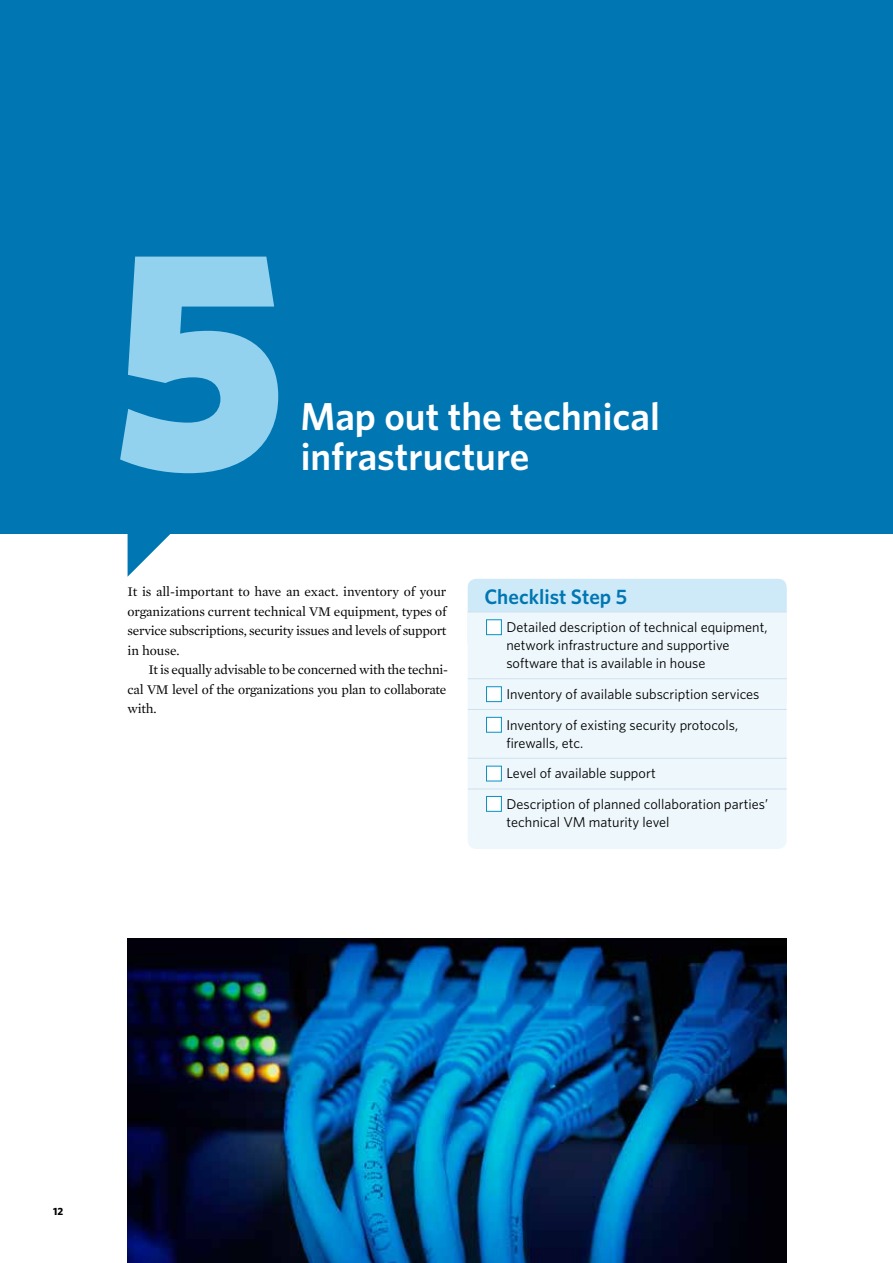
<style>
.page{position:relative;width:893px;height:1263px;background:#fff}
.page>*{position:absolute;margin:0;border:0;box-sizing:border-box;transform-origin:0 0}
.t1{font:900 314.4px "Whitney";color:#93d2ef}
.t2{font:600 39px/40.5px "Whitney";color:#fff}
.t3{font:600 21px "Whitney";color:#0076b3}
.t4{font:14.25px/30.8px "Whitney";color:#000}
.t5{font:13.5px/19.5px "Mercury Text G1";letter-spacing:-.02em;color:#000;text-align:justify}
.t6{font:700 10.5px "Whitney";color:#000}
</style>
<div class="page">
<div style="left:0;top:0;width:893px;height:534px;background:#0076b3"></div>
<div style="left:468px;top:579px;width:319px;height:270px;background:#eef7fc;border-radius:9px"></div>
<div style="left:468px;top:579px;width:319px;height:73px;background:#ceeaf8;border-radius:9px"></div>
<div style="left:468px;top:612px;width:319px;height:90px;background:#eef7fc"></div>
<hr style="left:468px;top:612px;width:319px;height:1px;background:#cfe0ef">
<hr style="left:468px;top:678px;width:319px;height:1px;background:#cfe0ef">
<hr style="left:468px;top:709px;width:319px;height:1px;background:#cfe0ef">
<hr style="left:468px;top:758px;width:319px;height:1px;background:#cfe0ef">
<hr style="left:468px;top:789px;width:319px;height:1px;background:#cfe0ef">
<div style="left:486px;top:619px;width:16px;height:16px;background:#fff;border:1px solid #0a92c3"></div>
<svg style="left:128px;top:534px;width:43px;height:43px"></svg>
<img style="left:128px;top:939px;width:659px;height:324px">
<div style="left:486px;top:686px;width:16px;height:16px;background:#fff;border:1px solid #0a92c3"></div>
<div style="left:486px;top:717px;width:16px;height:16px;background:#fff;border:1px solid #0a92c3"></div>
<div style="left:486px;top:766px;width:16px;height:15px;background:#fff;border:1px solid #0a92c3"></div>
<div style="left:486px;top:796px;width:16px;height:16px;background:#fff;border:1px solid #0a92c3"></div>
<h1 class="t1" style="left:111px;top:167px;width:180px">5</h1>
<h2 class="t2" style="left:300px;top:395px;width:361px">Map out the technical infrastructure</h2>
<p class="t5" style="left:128px;top:581px;width:320px">It is all-important to have an exact. inventory of your organizations current technical VM equipment, types of service subscriptions, security issues and levels of support in house.</p>
<p class="t5" style="left:128px;top:659px;width:322px;text-indent:21px">It is equally advisable to be concerned with the techni&shy;cal VM level of the organizations you plan to collaborate with.</p>
<h3 class="t3" style="left:484px;top:583px;width:144px">Checklist Step 5</h3>
<p class="t4" style="left:506px;top:618px;width:263px;line-height:18px">Detailed description of technical equipment, network infrastructure and supportive software that is available in house</p>
<p class="t4" style="left:506px;top:678px;width:255px">Inventory of available subscription services<br>Inventory of existing security protocols,</p>
<p class="t4" style="left:506px;top:727px;width:263px">firewalls, etc.<br>Level of available support<br>Description of planned collaboration parties’</p>
<p class="t4" style="left:507px;top:807px;width:164px">technical VM maturity level</p>
<p class="t6" style="left:53px;top:1205px;width:12px">12</p>
</div>
